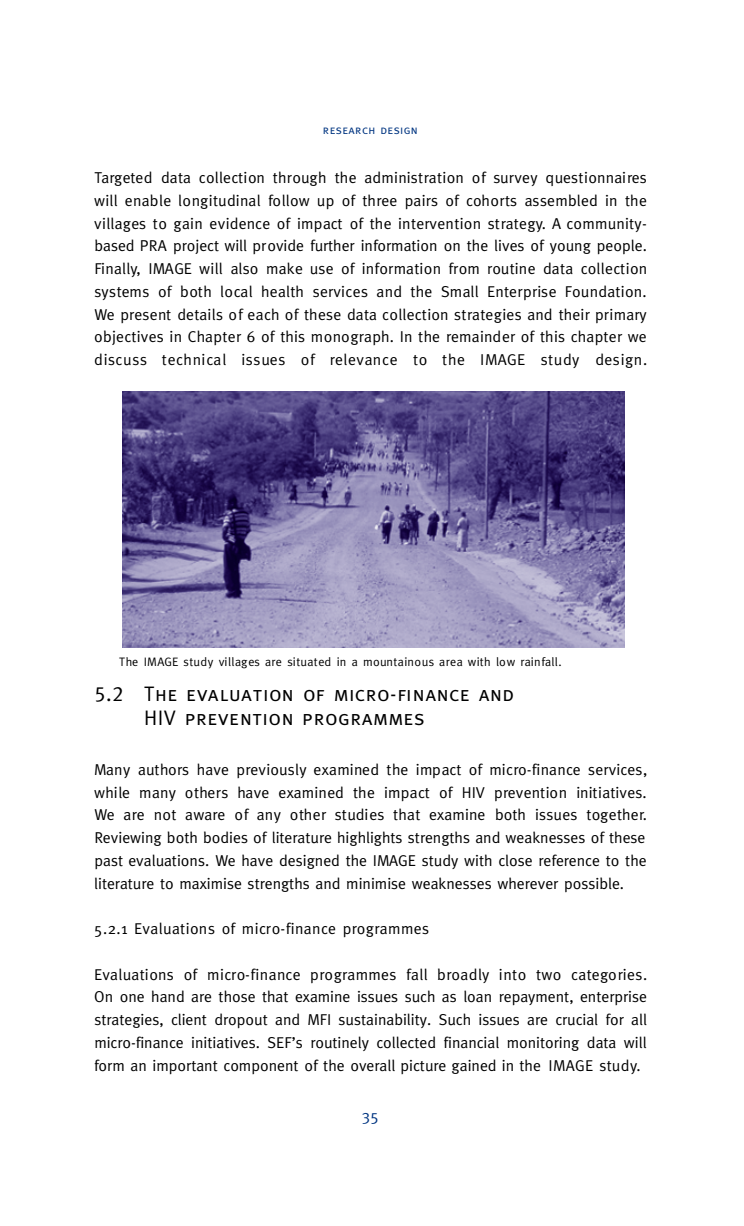
<style>
.page{position:relative;width:744px;height:1226px;background:#fff}
.page>*{position:absolute;margin:0;border:0;box-sizing:border-box;transform-origin:0 0}
.t1{font:21px/24.5px "Meta Caps";letter-spacing:.02em;color:#000}
.t2{font:15.75px/22.8px "Meta";color:#000;text-align:justify}
.t3{font:15.75px "Meta";letter-spacing:.03em;color:#000}
.t4{font:15.75px "Meta";color:#003581}
.t5{font:12.25px "Meta";letter-spacing:.035em;color:#000}
.t6{font:12.25px "Meta Caps";letter-spacing:.035em;color:#003581}
</style>
<div class="page">
<hr style="left:92px;top:153px;width:556px;height:1px;background:#003581">
<img style="left:122px;top:392px;width:502px;height:255px">
<p class="t6" style="left:323px;top:125px;width:96px">re s e a rch design</p>
<p class="t2" style="left:94px;top:167px;width:554px">Ta rgeted data collection through the administration of survey questionnaire s will enable longitudinal follow up of three pairs of cohorts assembled in the villages to gain evidence of impact of the intervention strategy. A c o m m u n i t y - based PRA project will provide further information on the lives of young people.<br>Fi n a l l y, IMAGE will also make use of information from routine data collection systems of both local health services and the Small Enterprise Fo u n d a t i o n .<br>We present details of each of these data collection strategies and their primary o b j e c t i ves in Chapter 6 of this monograph. In the remainder of this chapter we discuss technical issues of re l e vance to the IMAGE study design.</p>
<p class="t5" style="left:119px;top:656px;width:444px">The IMAGE study villages are situated in a mountainous area with low rainfall.</p>
<h1 class="t1" style="left:144px;top:682px;width:371px;text-indent:-50px">5 . 2 The evaluation of micro-finance and<br>HIV pre vention pro g r a m m e s</h1>
<p class="t2" style="left:94px;top:759px;width:554px">Many authors have previously examined the impact of micro-finance services, while many others have examined the impact of HIV pre vention initiative s .<br>We are not aware of any other studies that examine both issues together.<br>Reviewing both bodies of literature highlights strengths and weaknesses of these past evaluations. We have designed the IMAGE study with close reference to the literature to maximise strengths and minimise weaknesses wherever possible.</p>
<p class="t3" style="left:94px;top:921px;width:336px">5.2.1 Evaluations of micro-finance pro g r a m m e s</p>
<p class="t2" style="left:94px;top:963px;width:554px">Evaluations of micro-finance programmes fall broadly into two categories.<br>On one hand are those that examine issues such as loan repayment, enterprise strategies, client dropout and MFI sustainability. Such issues are crucial for all micro-finance initiatives. SEF’s routinely collected financial monitoring data will form an important component of the overall picture gained in the I M AGE study.</p>
<p class="t4" style="left:362px;top:1108px;width:19px">3 5</p>
</div>
